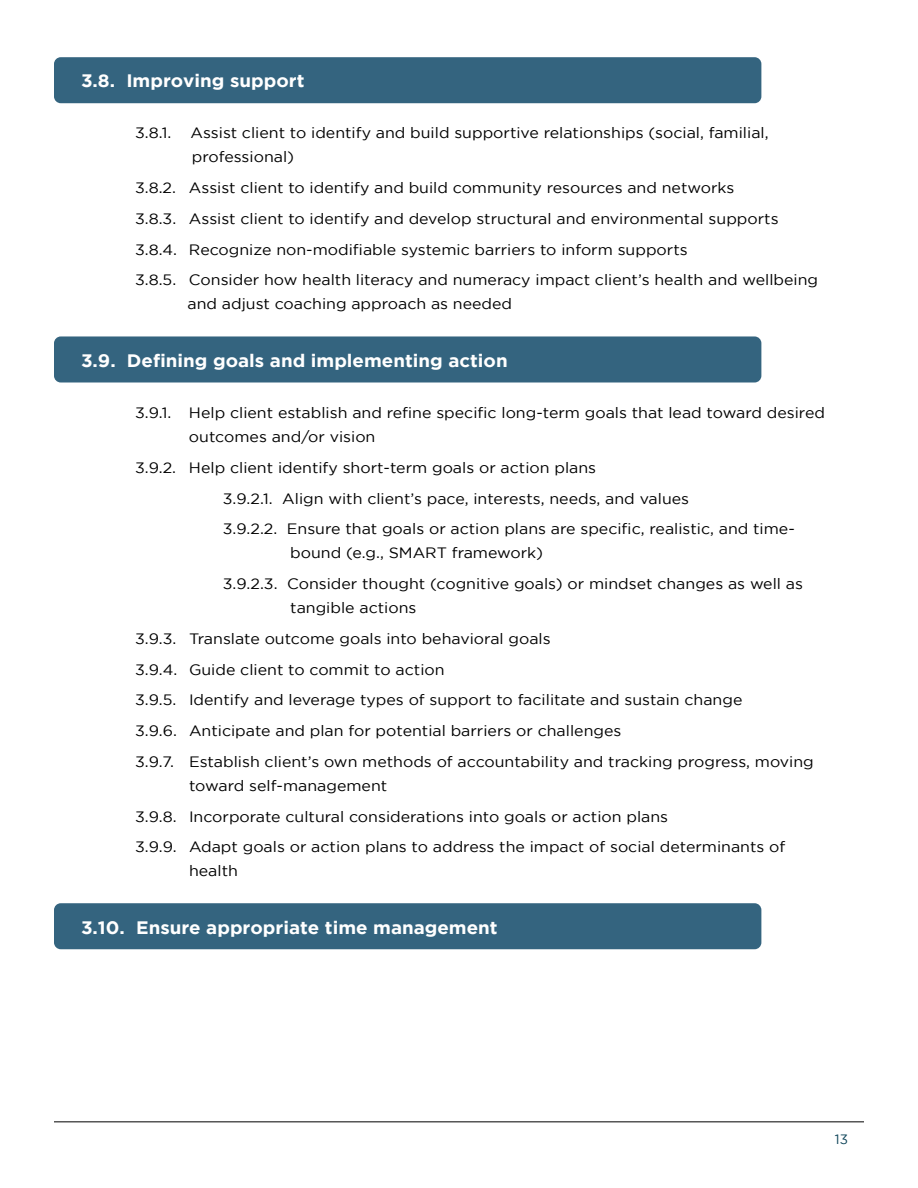
<style>
.page{position:relative;width:918px;height:1188px;background:#fff}
.page>*{position:absolute;margin:0;border:0;box-sizing:border-box;transform-origin:0 0}
.t1{font:700 18px "Gotham";color:#fff;scale:1.04 1}
.t2{font:15px/30.8px "Gotham";color:#000;scale:1.06 1}
.t3{font:13.5px "Gotham";color:#0c4358}
</style>
<div class="page">
<hr style="left:54px;top:1122px;width:810px;height:1px;background:#000">
<div style="left:54px;top:903px;width:707px;height:46px;background:#34647f;border-radius:7px"></div>
<div style="left:54px;top:336px;width:707px;height:46px;background:#34647f;border-radius:7px"></div>
<div style="left:54px;top:57px;width:707px;height:46px;background:#34647f;border-radius:7px"></div>
<p class="t1" style="left:81px;top:71px;width:216px">3.8. Improving support</p>
<p class="t2" style="left:135px;top:117px;width:36px">3.8.1.</p>
<p class="t2" style="left:191px;top:121px;width:547px;line-height:24px">Assist client to identify and build supportive relationships (social, familial, professional)</p>
<p class="t2" style="left:135px;top:172px;width:646px">3.8.2. Assist client to identify and build community resources and networks<br>3.8.3. Assist client to identify and develop structural and environmental supports 3.8.4. Recognize non-modifiable systemic barriers to inform supports<br>3.8.5. Consider how health literacy and numeracy impact client’s health and wellbeing</p>
<p class="t2" style="left:188px;top:288px;width:308px">and adjust coaching approach as needed</p>
<p class="t1" style="left:81px;top:350px;width:412px">3.9. Defining goals and implementing action</p>
<p class="t2" style="left:189px;top:401px;width:602px;line-height:24px;text-indent:-54px">3.9.1. Help client establish and refine specific long-term goals that lead toward desired outcomes and/or vision</p>
<p class="t2" style="left:223px;top:452px;width:541px;text-indent:-88px">3.9.2. Help client identify short-term goals or action plans<br>3.9.2.1. Align with client’s pace, interests, needs, and values<br>3.9.2.2. Ensure that goals or action plans are specific, realistic, and time-</p>
<p class="t2" style="left:223px;top:537px;width:549px;text-indent:68px">bound (e.g., SMART framework)<br>3.9.2.3. Consider thought (cognitive goals) or mindset changes as well as</p>
<p class="t2" style="left:135px;top:592px;width:642px;text-indent:155px">tangible actions<br>3.9.3. Translate outcome goals into behavioral goals<br>3.9.4. Guide client to commit to action<br>3.9.5. Identify and leverage types of support to facilitate and sustain change<br>3.9.6. Anticipate and plan for potential barriers or challenges<br>3.9.7. Establish client’s own methods of accountability and tracking progress, moving</p>
<p class="t2" style="left:135px;top:770px;width:615px;text-indent:54px">toward self-management<br>3.9.8. Incorporate cultural considerations into goals or action plans<br>3.9.9. Adapt goals or action plans to address the impact of social determinants of</p>
<p class="t2" style="left:189px;top:855px;width:48px">health</p>
<p class="t1" style="left:81px;top:917px;width:402px">3.10. Ensure appropriate time management</p>
<p class="t3" style="left:835px;top:1132px;width:15px">13</p>
</div>
